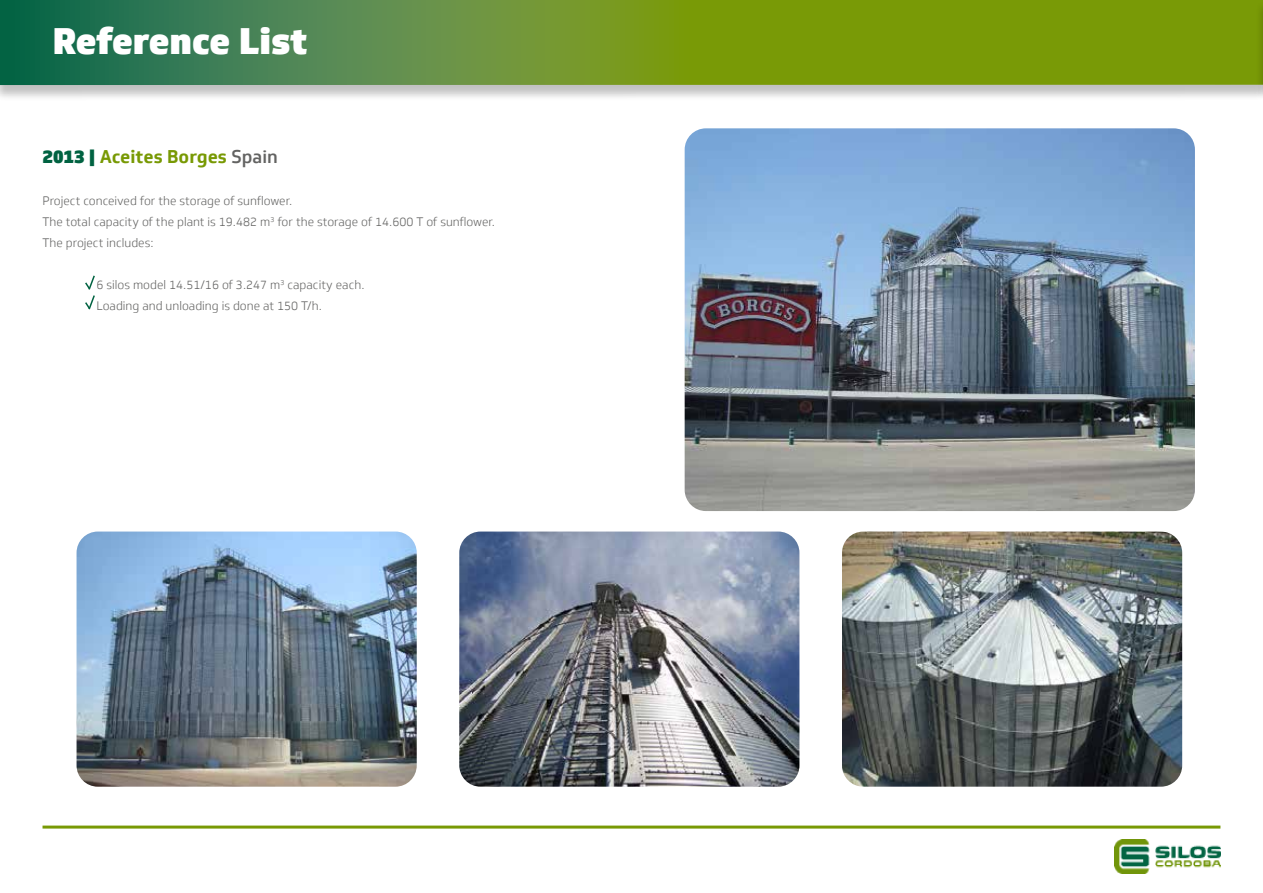
<style>
.page{position:relative;width:1263px;height:893px;background:#fff}
.page>*{position:absolute;margin:0;border:0;box-sizing:border-box;transform-origin:0 0}
.t1{font:900 36px "Soleto";letter-spacing:-.01em;color:#fff}
.t2{font:700 18px "Soleto";color:#789904}
.t3{font:300 12px/21px "Soleto";color:#636362}
.s1{font-weight:900;color:#006241}
.s2{font-weight:500;color:#636362}
</style>
<div class="page">
<img style="left:685px;top:128px;width:510px;height:383px">
<img style="left:77px;top:531px;width:340px;height:256px">
<img style="left:459px;top:531px;width:340px;height:256px">
<img style="left:842px;top:531px;width:340px;height:256px">
<img style="left:1114px;top:840px;width:106px;height:34px">
<hr style="left:43px;top:826px;width:1177px;height:3px;background:#789904">
<div style="left:0;top:0;width:1263px;height:102px;background:#000;opacity:.25"></div>
<svg style="left:0;top:0;width:1255px;height:85px;background:#628f28"></svg>
<svg style="left:85px;top:275px;width:10px;height:35px"></svg>
<div style="left:1255px;top:0;width:8px;height:101px;background:#000;opacity:.25"></div>
<hr style="left:1262px;top:0;width:1px;height:84px;background:#6c8905">
<h1 class="t1" style="left:53px;top:18px;width:256px">Reference List</h1>
<h2 class="t2" style="left:43px;top:145px;width:237px"><span class="s1">2013 |</span> Aceites Borges <span class="s2">Spain</span></h2>
<p class="t3" style="left:43px;top:190px;width:454px">Project conceived for the storage of sunflower.<br>The total capacity of the plant is 19.482 m<sup>3</sup> for the storage of 14.600 T of sunflower.<br>The project includes:</p>
<p class="t3" style="left:97px;top:274px;width:270px">6 silos model 14.51/16 of 3.247 m<sup>3</sup> capacity each.<br>Loading and unloading is done at 150 T/h.</p>
</div>
